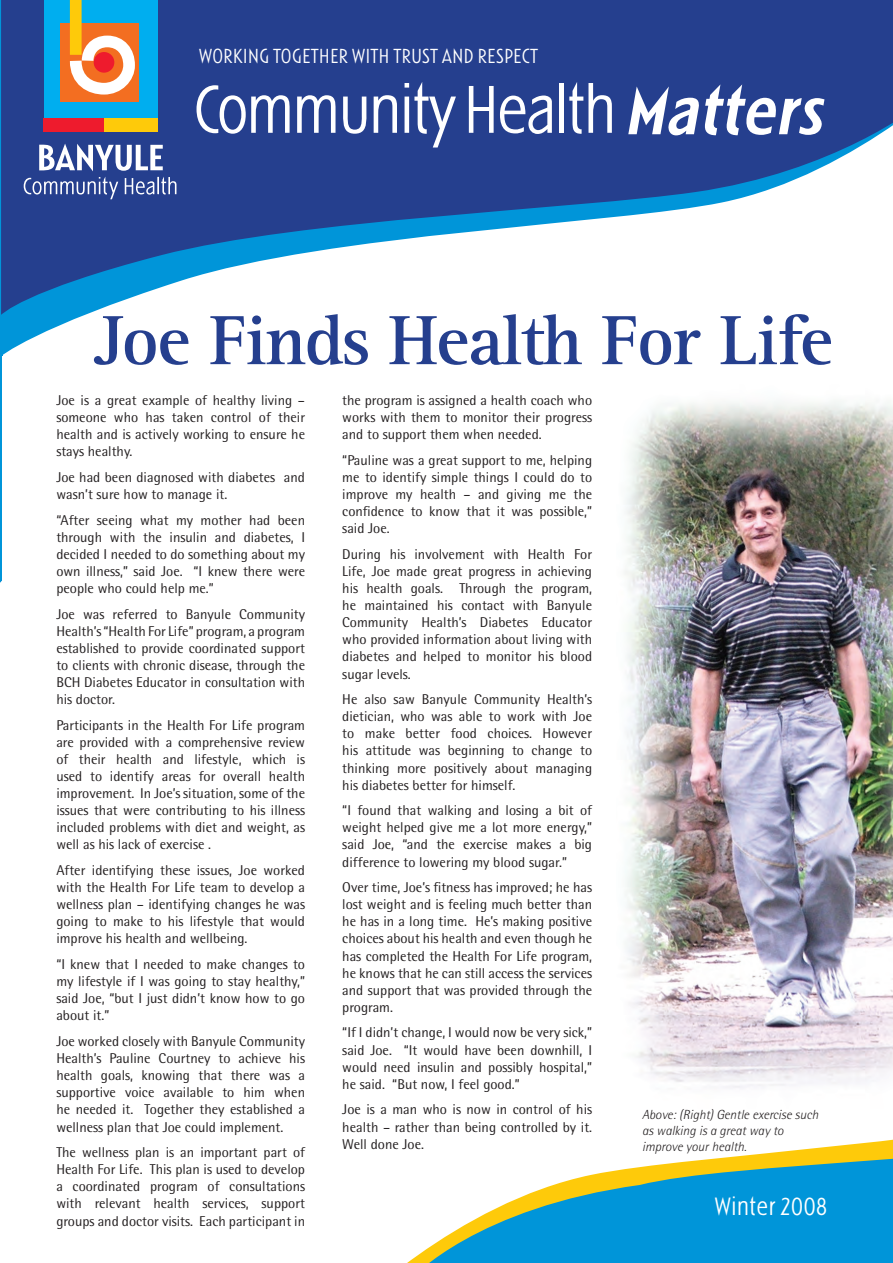
<style>
.page{position:relative;width:893px;height:1263px;background:#fff}
.page>*{position:absolute;margin:0;border:0;box-sizing:border-box;transform-origin:0 0}
.t1{font:700 72px "Rotis Serif";letter-spacing:-.025em;color:#253f8e}
.t2{font:300 64.5px "Linotype Spitz";letter-spacing:-.045em;color:#fff}
.t3{font:300 24px "Linotype Spitz";color:#fff}
.t4{font:300 19.5px "Linotype Spitz";color:#fff}
.t5{font:14.25px/17.1px "Rotis Semi Sans";color:#231f20;text-align:justify}
.t6{font:italic 300 13.2px/15.9px "Rotis Semi Sans";color:#231f20}
.s1{font-weight:500;font-style:italic;font-size:63px}
</style>
<div class="page">
<svg style="left:0;top:548px;width:2px;height:35px"></svg>
<hr style="left:0;top:0;width:2px;height:548px;background:#0095d9">
<svg style="left:412px;top:1139px;width:481px;height:124px;fill:#0095d9"></svg>
<svg style="left:2px;top:315px;width:83px;height:41px"></svg>
<svg style="left:1px;top:0;width:892px;height:315px;fill:#253f8e"></svg>
<svg style="left:39px;top:144px;width:124px;height:27px"></svg>
<svg style="left:24px;top:177px;width:94px;height:22px;background:#5065a4"></svg>
<div style="left:44px;top:0;width:113px;height:118px;background:#00aeef"></div>
<div style="left:44px;top:118px;width:60px;height:14px;background:#ee1b2d"></div>
<div style="left:104px;top:118px;width:53px;height:14px;background:#feca0a"></div>
<div style="left:60px;top:23px;width:79px;height:79px;background:#f36e21"></div>
<svg style="left:69px;top:35px;width:66px;height:60px"></svg>
<div style="left:70px;top:0;width:12px;height:55px;background:#feca0a"></div>
<svg style="left:125px;top:177px;width:51px;height:18px"></svg>
<img style="left:625px;top:401px;width:268px;height:687px">
<h3 class="t4" style="left:199px;top:48px;width:341px">WORKING TOGETHER WITH TRUST AND RESPECT</h3>
<h2 class="t2" style="left:193px;top:83px;width:642px">Community Health<span class="s1">Matters</span></h2>
<h1 class="t1" style="left:94px;top:314px;width:740px">Joe Finds Health For Life</h1>
<p class="t5" style="left:56px;top:393px;width:250px">Joe is a great example of healthy living – someone who has taken control of their health and is actively working to ensure he stays healthy.</p>
<p class="t5" style="left:56px;top:470px;width:250px">Joe had been diagnosed with diabetes and wasn’t sure how to manage it.</p>
<p class="t5" style="left:56px;top:513px;width:250px">“After seeing what my mother had been through with the insulin and diabetes, I decided I needed to do something about my own illness,” said Joe. “I knew there were people who could help me.”</p>
<p class="t5" style="left:56px;top:607px;width:250px">Joe was referred to Banyule Community Health’s “Health For Life” program, a program established to provide coordinated support to clients with chronic disease, through the BCH Diabetes Educator in consultation with his doctor.</p>
<p class="t5" style="left:56px;top:718px;width:250px">Participants in the Health For Life program are provided with a comprehensive review of their health and lifestyle, which is used to identify areas for overall health improvement. In Joe’s situation, some of the issues that were contributing to his illness included problems with diet and weight, as well as his lack of exercise .</p>
<p class="t5" style="left:56px;top:863px;width:250px">After identifying these issues, Joe worked with the Health For Life team to develop a wellness plan – identifying changes he was going to make to his lifestyle that would improve his health and wellbeing.</p>
<p class="t5" style="left:56px;top:957px;width:250px">“I knew that I needed to make changes to my lifestyle if I was going to stay healthy,” said Joe, “but I just didn’t know how to go about it.”</p>
<p class="t5" style="left:56px;top:1034px;width:250px">Joe worked closely with Banyule Community Health’s Pauline Courtney to achieve his health goals, knowing that there was a supportive voice available to him when he needed it. Together they established a wellness plan that Joe could implement.</p>
<p class="t5" style="left:56px;top:1145px;width:250px">The wellness plan is an important part of Health For Life. This plan is used to develop a coordinated program of consultations with relevant health services, support groups and doctor visits. Each participant in</p>
<p class="t5" style="left:342px;top:393px;width:251px">the program is assigned a health coach who works with them to monitor their progress and to support them when needed.</p>
<p class="t5" style="left:342px;top:453px;width:251px">“Pauline was a great support to me, helping me to identify simple things I could do to improve my health – and giving me the confidence to know that it was possible,” said Joe.</p>
<p class="t5" style="left:342px;top:547px;width:251px">During his involvement with Health For Life, Joe made great progress in achieving his health goals. Through the program, he maintained his contact with Banyule Community Health’s Diabetes Educator who provided information about living with diabetes and helped to monitor his blood sugar levels.</p>
<p class="t5" style="left:342px;top:692px;width:251px">He also saw Banyule Community Health’s dietician, who was able to work with Joe to make better food choices. However his attitude was beginning to change to thinking more positively about managing his diabetes better for himself.</p>
<p class="t5" style="left:342px;top:803px;width:251px">“I found that walking and losing a bit of weight helped give me a lot more energy,” said Joe, “and the exercise makes a big difference to lowering my blood sugar.”</p>
<p class="t5" style="left:342px;top:880px;width:251px">Over time, Joe’s fitness has improved; he has lost weight and is feeling much better than he has in a long time. He’s making positive choices about his health and even though he has completed the Health For Life program, he knows that he can still access the services and support that was provided through the program.</p>
<p class="t5" style="left:342px;top:1025px;width:251px">“If I didn’t change, I would now be very sick,” said Joe. “It would have been downhill, I would need insulin and possibly hospital,” he said. “But now, I feel good.”</p>
<p class="t5" style="left:342px;top:1102px;width:251px">Joe is a man who is now in control of his health – rather than being controlled by it.<br>Well done Joe.</p>
<p class="t6" style="left:642px;top:1108px;width:178px">Above: (Right) Gentle exercise such as walking is a great way to improve your health.</p>
<h3 class="t3" style="left:714px;top:1197px;width:115px">Winter 2008</h3>
</div>
